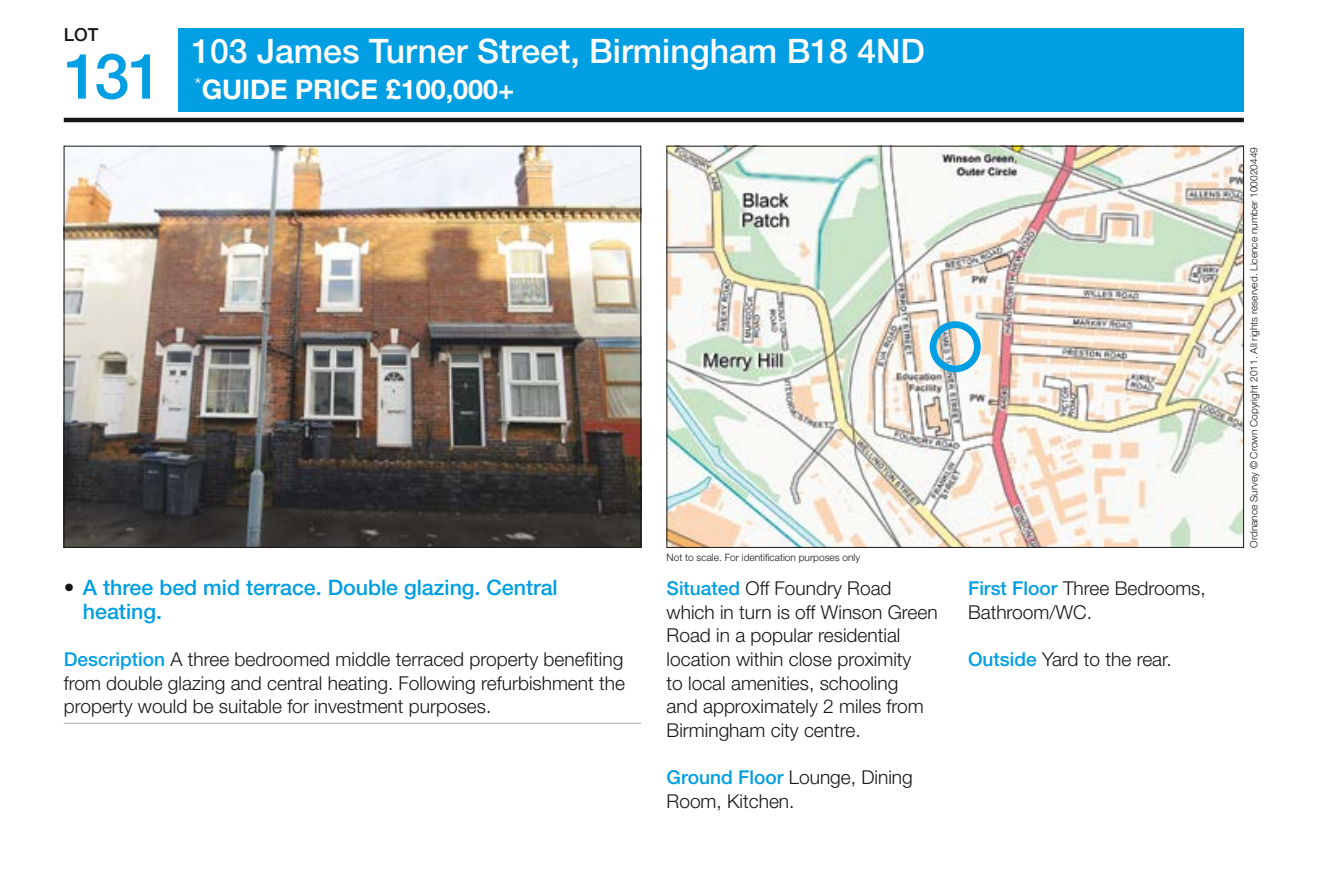
<style>
.page{position:relative;width:1338px;height:877px;background:#fff}
.page>*{position:absolute;margin:0;border:0;box-sizing:border-box;transform-origin:0 0}
.t1{font:500 63px "Helvetica Neue LT Std";color:#009ee3}
.t2{font:500 33.75px "Helvetica Neue LT Std";color:#fff}
.t3{font:700 27px "Helvetica Neue LT Std";color:#fff}
.t4{font:500 21.38px/23.6px "Helvetica Neue LT Std";color:#009ee3}
.t5{font:300 19.12px/23.6px "Helvetica Neue LT Std";color:#181716}
.t6{font:500 18px "Helvetica Neue LT Std";color:#181716}
.t7{font:300 10.12px "Helvetica Neue LT Std";color:#181716}
.s1{color:#181716}
.s2{font-weight:500;color:#009ee3}
</style>
<div class="page">
<div style="left:179px;top:28px;width:1065px;height:84px;background:#009ee3"></div>
<hr style="left:64px;top:118px;width:1180px;height:4px;background:#181716">
<img style="left:66px;top:148px;width:573px;height:397px">
<img style="left:668px;top:148px;width:574px;height:397px">
<hr style="left:64px;top:722px;width:577px;height:2px;background:#b1b2b3">
<div style="left:930px;top:321px;width:51px;height:51px;border:7px solid #009ee3;border-radius:50%"></div>
<p class="t6" style="left:64px;top:23px;width:36px">LOT</p>
<h1 class="t1" style="left:64px;top:39px;width:101px">131</h1>
<h2 class="t2" style="left:191px;top:31px;width:735px">103 James Turner Street, Birmingham B18 4ND</h2>
<h3 class="t3" style="left:195px;top:72px;width:321px"><sup>*</sup>GUIDE PRICE £100,000+</h3>
<p class="t4" style="left:83px;top:575px;width:476px;text-indent:-19px"><span class="s1">•</span> A three bed mid terrace. Double glazing. Central heating.</p>
<p class="t5" style="left:64px;top:647px;width:563px;text-align:justify"><span class="s2">Description</span> A three bedroomed middle terraced property benefiting from double glazing and central heating. Following refurbishment the property would be suitable for investment purposes.</p>
<p class="t7" style="left:666px;top:551px;width:195px">Not to scale. For identification purposes only</p>
<p class="t5" style="left:667px;top:576px;width:273px"><span class="s2">Situated</span> Off Foundry Road which in turn is off Winson Green<br>Road in a popular residential location within close proximity<br>to local amenities, schooling<br>and approximately 2 miles from<br>Birmingham city centre.</p>
<p class="t5" style="left:667px;top:765px;width:248px"><span class="s2">Ground Floor</span> Lounge, Dining<br>Room, Kitchen.</p>
<p class="t5" style="left:968px;top:576px;width:239px"><span class="s2">First Floor</span> Three Bedrooms,<br>Bathroom/WC.</p>
<p class="t5" style="left:968px;top:647px;width:205px"><span class="s2">Outside</span> Yard to the rear.</p>
<p class="t7" style="left:1248px;top:547px;width:402px;rotate:-90deg">Ordnance Survey © Crown Copyright 2011. All rights reserved. Licence number 100020449</p>
</div>
